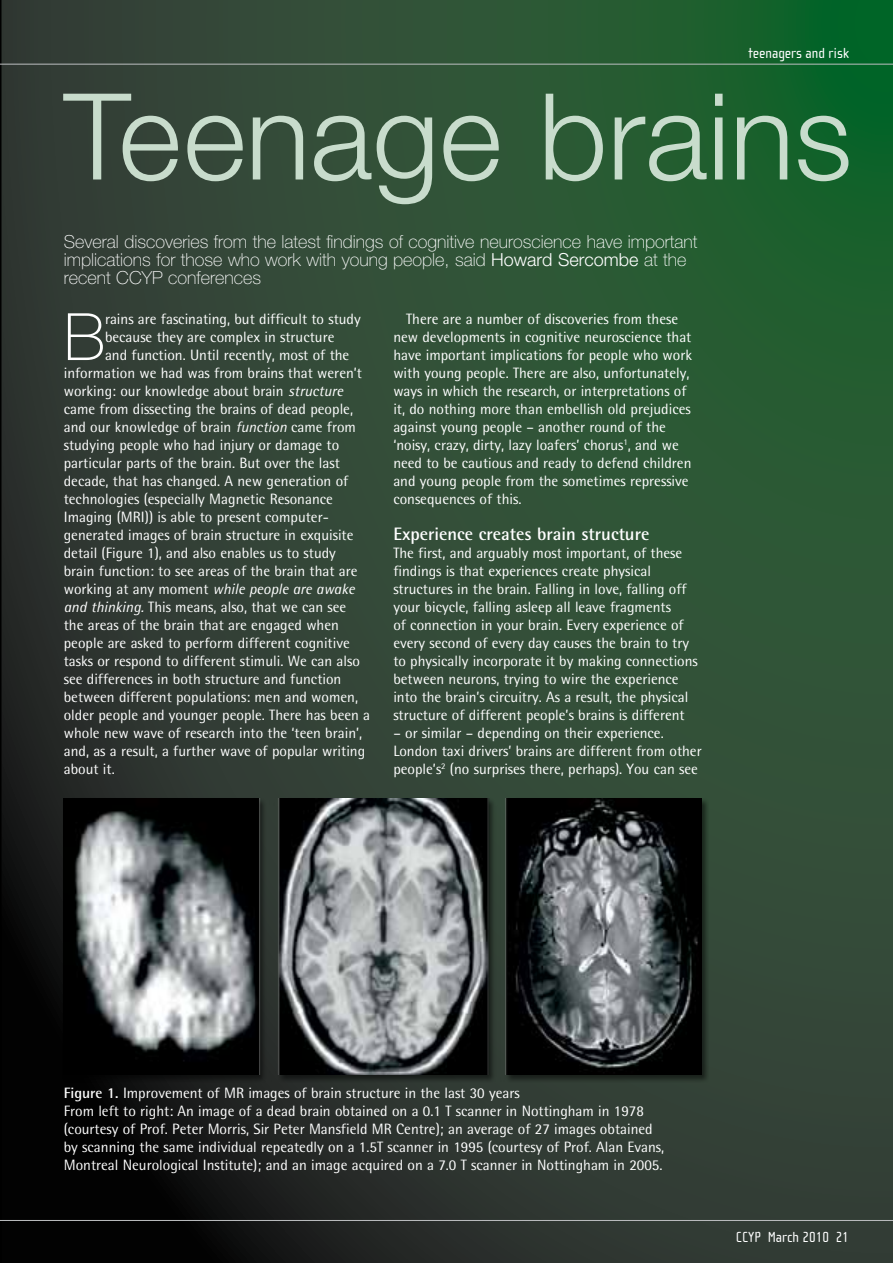
<style>
.page{position:relative;width:893px;height:1263px;background:#fff}
.page>*{position:absolute;margin:0;border:0;box-sizing:border-box;transform-origin:0 0}
.t1{font:300 120.15px "Helvetica Neue";color:#c8dccc}
.t2{font:100 65.4px "Helvetica Neue";color:#fff}
.t3{font:100 18px/18px "Helvetica Neue";color:#fff}
.t4{font:700 18px "Rotis Semi Sans";color:#fff}
.t5{font:15px/18px "Rotis Semi Sans";color:#fff}
.t6{font:italic 15px "Rotis Semi Sans";color:#fff}
.t7{font:15px "Cholla Sans";color:#fff}
.s1{font-weight:300}
.s2{font-style:italic}
.s3{font-style:normal}
.s4{font-weight:700}
</style>
<div class="page">
<img style="left:0;top:0;width:893px;height:1263px">
<hr style="left:0;top:1220px;width:893px;height:1px;background:#bcbec0">
<hr style="left:0;top:64px;width:893px;height:1px;background:#bcbec0">
<div style="left:62px;top:797px;width:647px;height:286px;background:#000;opacity:.5"></div>
<img style="left:64px;top:799px;width:638px;height:276px">
<p class="t7" style="left:748px;top:44px;width:102px">teenagers and risk</p>
<h1 class="t1" style="left:64px;top:63px;width:790px">Teenage brains</h1>
<p class="t3" style="left:64px;top:232px;width:635px">Several discoveries from the latest findings of cognitive neuroscience have important implications for those who work with young people, said <span class="s1">Howard Sercombe</span> at the recent CCYP conferences</p>
<h2 class="t2" style="left:64px;top:300px;width:43px">B</h2>
<p class="t5" style="left:105px;top:310px;width:257px">rains are fascinating, but difficult to study</p>
<p class="t5" style="left:105px;top:328px;width:231px">because they are complex in structure</p>
<p class="t5" style="left:105px;top:346px;width:246px">and function. Until recently, most of the</p>
<p class="t5" style="left:64px;top:364px;width:300px">information we had was from brains that weren’t</p>
<p class="t5" style="left:64px;top:382px;width:281px">working: our knowledge about brain <span class="s2">structure</span></p>
<p class="t5" style="left:64px;top:400px;width:291px">came from dissecting the brains of dead people,</p>
<p class="t5" style="left:64px;top:418px;width:294px">and our knowledge of brain <span class="s2">function</span> came from</p>
<p class="t5" style="left:64px;top:436px;width:277px">studying people who had injury or damage to</p>
<p class="t5" style="left:64px;top:454px;width:278px">particular parts of the brain. But over the last</p>
<p class="t5" style="left:64px;top:472px;width:286px">decade, that has changed. A new generation of</p>
<p class="t5" style="left:64px;top:490px;width:271px">technologies (especially Magnetic Resonance</p>
<p class="t5" style="left:64px;top:508px;width:267px">Imaging (MRI)) is able to present computer-</p>
<p class="t5" style="left:64px;top:526px;width:291px">generated images of brain structure in exquisite</p>
<p class="t5" style="left:64px;top:544px;width:274px">detail (Figure 1), and also enables us to study</p>
<p class="t5" style="left:64px;top:562px;width:295px">brain function: to see areas of the brain that are</p>
<p class="t6" style="left:64px;top:580px;width:292px"><span class="s3">working at any moment</span> while people are awake</p>
<p class="t5" style="left:64px;top:598px;width:284px"><span class="s2">and thinking.</span> This means, also, that we can see</p>
<p class="t5" style="left:64px;top:616px;width:277px">the areas of the brain that are engaged when</p>
<p class="t5" style="left:64px;top:634px;width:288px">people are asked to perform different cognitive</p>
<p class="t5" style="left:64px;top:652px;width:298px">tasks or respond to different stimuli. We can also</p>
<p class="t5" style="left:64px;top:670px;width:279px">see differences in both structure and function</p>
<p class="t5" style="left:64px;top:688px;width:296px">between different populations: men and women,</p>
<p class="t5" style="left:64px;top:706px;width:308px">older people and younger people. There has been a</p>
<p class="t5" style="left:64px;top:724px;width:300px">whole new wave of research into the ‘teen brain’,</p>
<p class="t5" style="left:64px;top:742px;width:303px">and, as a result, a further wave of popular writing</p>
<p class="t5" style="left:64px;top:760px;width:53px">about it.</p>
<p class="t5" style="left:393px;top:310px;width:300px;text-indent:13px">There are a number of discoveries from these new developments in cognitive neuroscience that have important implications for people who work with young people. There are also, unfortunately, ways in which the research, or interpretations of it, do nothing more than embellish old prejudices against young people – another round of the ‘noisy, crazy, dirty, lazy loafers’ chorus<sup>1</sup>, and we need to be cautious and ready to defend children and young people from the sometimes repressive consequences of this.</p>
<p class="t4" style="left:393px;top:523px;width:257px">Experience creates brain structure</p>
<p class="t5" style="left:393px;top:544px;width:306px">The first, and arguably most important, of these findings is that experiences create physical structures in the brain. Falling in love, falling off your bicycle, falling asleep all leave fragments<br>of connection in your brain. Every experience of every second of every day causes the brain to try to physically incorporate it by making connections between neurons, trying to wire the experience into the brain’s circuitry. As a result, the physical structure of different people’s brains is different</p>
<p class="t5" style="left:393px;top:724px;width:310px">– or similar – depending on their experience.<br>London taxi drivers’ brains are different from other people’s<sup>2</sup> (no surprises there, perhaps). You can see</p>
<p class="t5" style="left:64px;top:1084px;width:602px"><span class="s4">Figure 1.</span> Improvement of MR images of brain structure in the last 30 years<br>From left to right: An image of a dead brain obtained on a 0.1 T scanner in Nottingham in 1978 (courtesy of Prof. Peter Morris, Sir Peter Mansfield MR Centre); an average of 27 images obtained by scanning the same individual repeatedly on a 1.5T scanner in 1995 (courtesy of Prof. Alan Evans, Montreal Neurological Institute); and an image acquired on a 7.0 T scanner in Nottingham in 2005.</p>
<p class="t7" style="left:736px;top:1229px;width:114px">CCYP March 2010 21</p>
</div>
